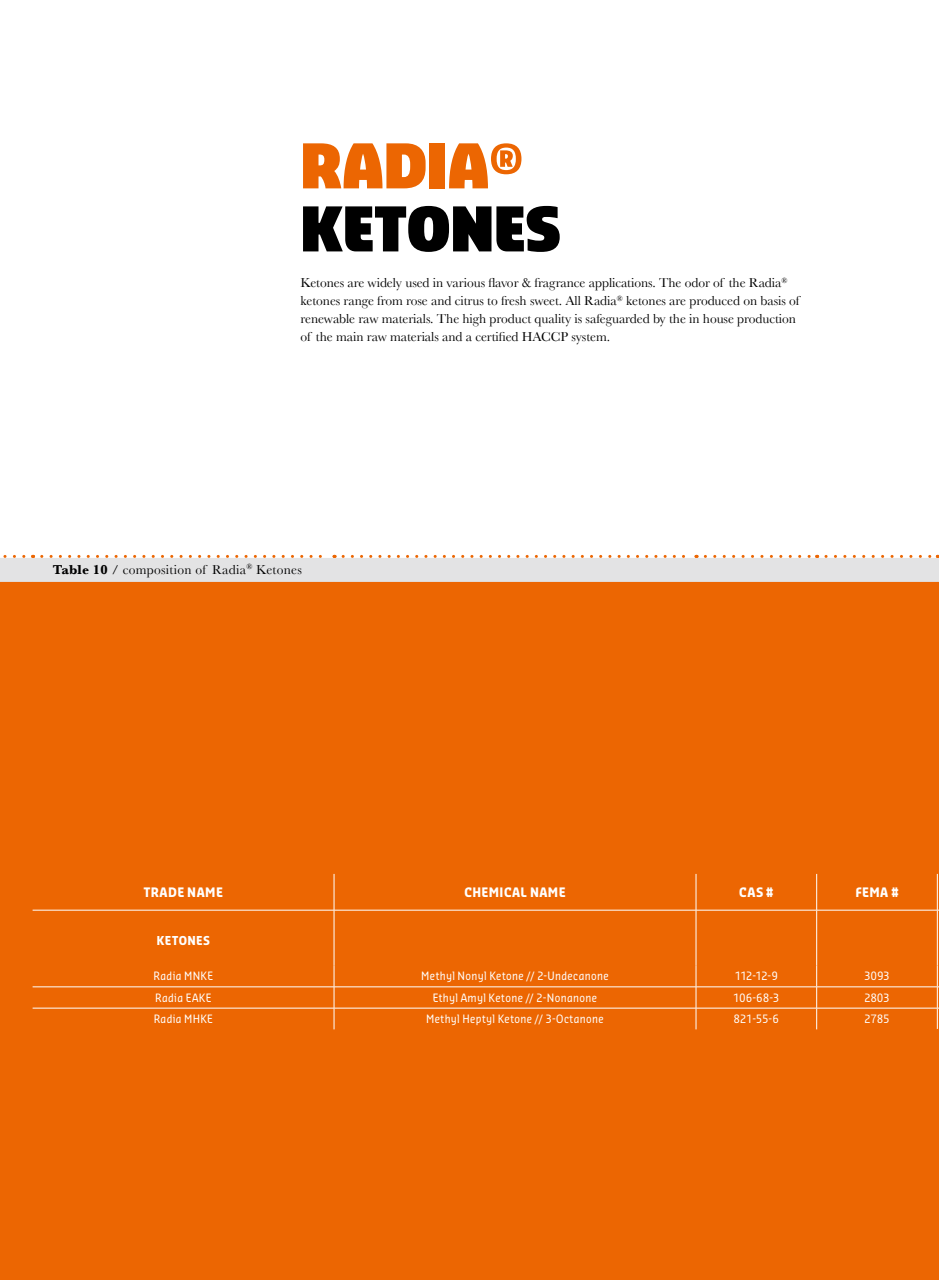
<style>
.page{position:relative;width:939px;height:1280px;background:#fff}
.page>*{position:absolute;margin:0;border:0;box-sizing:border-box;transform-origin:0 0}
.t1{font:900 60px "Sansa Con Ult";color:#000}
.t2{font:900 60px "Sansa Con Ult";color:#ec6602}
.t3{font:13.5px/18px "Baskerville";letter-spacing:-.005em;color:#000}
.t4{font:13.5px "Baskerville";letter-spacing:.02em;color:#000}
.t5{font:700 12.75px "Sansa Con";letter-spacing:.035em;color:#fff}
.t6{font:700 12px "Sansa Con";color:#fff}
.t7{font:11.25px "Sansa Con";letter-spacing:.035em;color:#fff}
.s1{font-weight:700}
</style>
<div class="page">
<div style="left:0;top:556px;width:939px;height:26px;background:#e3e3e4"></div>
<div style="left:0;top:582px;width:939px;height:697px;background:#ec6602"></div>
<hr style="left:33px;top:554px;width:301px;height:3px;background:#fff">
<hr style="left:334px;top:554px;width:362px;height:3px;background:#fff">
<hr style="left:696px;top:554px;width:121px;height:3px;background:#fff">
<hr style="left:817px;top:554px;width:120px;height:3px;background:#fff">
<hr style="left:334px;top:873px;width:1px;height:36px;background:#fff">
<hr style="left:696px;top:873px;width:1px;height:36px;background:#fff">
<hr style="left:816px;top:873px;width:1px;height:36px;background:#fff">
<hr style="left:334px;top:910px;width:1px;height:55px;background:#fff">
<hr style="left:696px;top:910px;width:1px;height:55px;background:#fff">
<hr style="left:816px;top:910px;width:1px;height:55px;background:#fff">
<hr style="left:33px;top:909px;width:301px;height:1px;background:#fff">
<hr style="left:334px;top:909px;width:362px;height:1px;background:#fff">
<hr style="left:696px;top:909px;width:121px;height:1px;background:#fff">
<hr style="left:817px;top:909px;width:120px;height:1px;background:#fff">
<svg style="left:0;top:554px;width:34px;height:3px"></svg>
<svg style="left:42px;top:554px;width:293px;height:3px"></svg>
<svg style="left:343px;top:554px;width:354px;height:3px"></svg>
<svg style="left:705px;top:554px;width:113px;height:3px"></svg>
<svg style="left:826px;top:554px;width:113px;height:3px"></svg>
<hr style="left:33px;top:986px;width:301px;height:1px;background:#fff">
<hr style="left:334px;top:986px;width:362px;height:1px;background:#fff">
<hr style="left:696px;top:986px;width:121px;height:1px;background:#fff">
<hr style="left:817px;top:986px;width:120px;height:1px;background:#fff">
<hr style="left:33px;top:1007px;width:301px;height:1px;background:#fff">
<hr style="left:334px;top:1007px;width:362px;height:1px;background:#fff">
<svg style="left:334px;top:965px;width:1px;height:64px"></svg>
<hr style="left:696px;top:1007px;width:121px;height:1px;background:#fff">
<svg style="left:696px;top:965px;width:1px;height:64px"></svg>
<hr style="left:817px;top:1007px;width:120px;height:1px;background:#fff">
<svg style="left:816px;top:965px;width:1px;height:64px"></svg>
<hr style="left:937px;top:873px;width:1px;height:36px;background:#fff">
<hr style="left:937px;top:910px;width:1px;height:55px;background:#fff">
<svg style="left:937px;top:965px;width:2px;height:64px"></svg>
<hr style="left:937px;top:1029px;width:1px;height:250px;background:#ec6602">
<svg style="left:0;top:1276px;width:3px;height:4px"></svg>
<h1 class="t2" style="left:300px;top:129px;width:79px">RADIA</h1>
<h1 class="t2" style="left:489px;top:129px;width:35px">®</h1>
<h1 class="t1" style="left:300px;top:192px;width:227px">KETONES</h1>
<p class="t3" style="left:300px;top:274px;width:501px">Ketones are widely used in various flavor &amp; fragrance applications. The odor of the Radia<sup>® </sup>ketones range from rose and citrus to fresh sweet. All Radia<sup>®</sup> ketones are produced on basis of renewable raw materials. The high product quality is safeguarded by the in house production of the main raw materials and a certified HACCP system.</p>
<p class="t4" style="left:53px;top:561px;width:251px"><span class="s1">Table 10</span> / composition of Radia<sup>®</sup> Ketones</p>
<p class="t5" style="left:144px;top:883px;width:81px">TRADE NAME</p>
<p class="t5" style="left:464px;top:883px;width:103px">CHEMICAL NAME</p>
<p class="t5" style="left:739px;top:883px;width:36px">CAS #</p>
<p class="t5" style="left:855px;top:883px;width:45px">FEMA #</p>
<p class="t6" style="left:157px;top:932px;width:17px">KETONES</p>
<p class="t7" style="left:154px;top:969px;width:61px">Radia MNKE</p>
<p class="t7" style="left:421px;top:969px;width:189px">Methyl Nonyl Ketone // 2-Undecanone</p>
<p class="t7" style="left:735px;top:969px;width:44px">112-12-9</p>
<p class="t7" style="left:864px;top:969px;width:26px">3093</p>
<p class="t7" style="left:155px;top:990px;width:58px">Radia EAKE</p>
<p class="t7" style="left:433px;top:990px;width:166px">Ethyl Amyl Ketone // 2-Nonanone</p>
<p class="t7" style="left:734px;top:990px;width:47px">106-68-3</p>
<p class="t7" style="left:864px;top:990px;width:26px">2803</p>
<p class="t7" style="left:154px;top:1011px;width:61px">Radia MHKE</p>
<p class="t7" style="left:426px;top:1011px;width:179px">Methyl Heptyl Ketone // 3-Octanone</p>
<p class="t7" style="left:734px;top:1011px;width:46px">821-55-6</p>
<p class="t7" style="left:865px;top:1011px;width:26px">2785</p>
</div>
